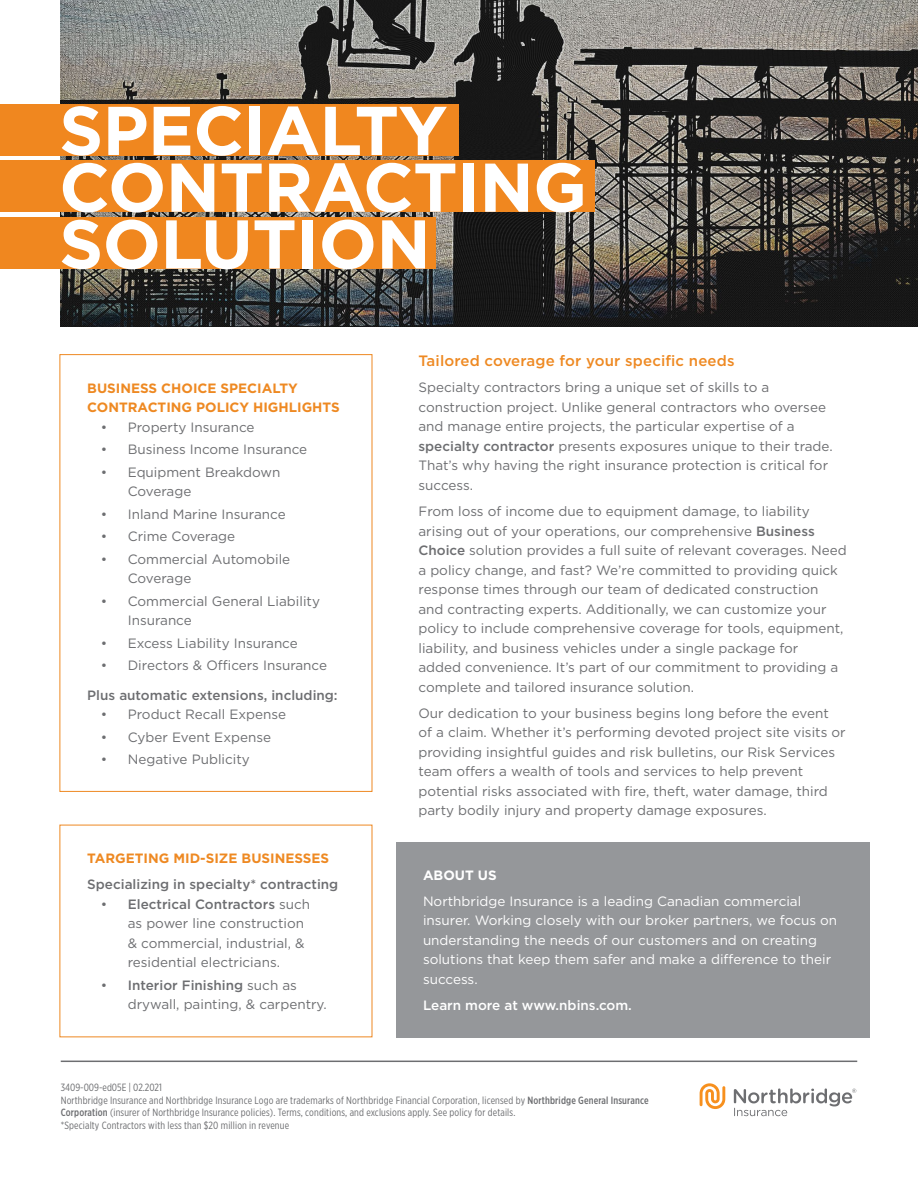
<style>
.page{position:relative;width:918px;height:1188px;background:#fff}
.page>*{position:absolute;margin:0;border:0;box-sizing:border-box;transform-origin:0 0}
.Cover_Title_-_Main{font:700 68.85px "Gotham";letter-spacing:-.01em;color:#fff}
.Body_Text{font:500 15px "Gotham";letter-spacing:.01em;color:#ee8922}
.Body_Text-2{font:13.5px/19.5px "Gotham";color:#6d6e71}
.Bullet_Points{font:13.5px/19.5px "Gotham";color:#6d6e71}
.Body_Text-3{font:13.5px/19.5px "Gotham";color:#fff}
.body-heading-allcaps{font:700 13.5px/19.5px "Gotham";color:#ee8922}
.Body-subhead{font:500 13.5px "Gotham";color:#6d6e71}
.Body_Text-4{font:500 13.5px "Gotham";color:#fff}
.body-heading-allcaps-2{font:700 13.5px "Gotham";color:#fff}
.t1{font:10.5px/12.6px "Gotham X Narrow";letter-spacing:.015em;color:#6d6e71}
.s1{font-weight:500}
</style>
<div class="page">
<img style="left:61px;top:0;width:857px;height:327px">
<div style="left:60px;top:354px;width:312px;height:438px;border:1px solid #ee8922"></div>
<div style="left:396px;top:842px;width:473px;height:195px;background:#95979a"></div>
<div style="left:0;top:104px;width:459px;height:52px;background:#f0871f"></div>
<div style="left:0;top:161px;width:595px;height:51px;background:#f0871f"></div>
<div style="left:0;top:217px;width:435px;height:51px;background:#f0871f"></div>
<hr style="left:61px;top:1061px;width:796px;height:1px;background:#6d6e71">
<svg style="left:700px;top:1083px;width:25px;height:26px"></svg>
<svg style="left:734px;top:1088px;width:122px;height:28px"></svg>
<h1 class="Cover_Title_-_Main" style="left:59px;top:85px;width:390px">SPECIALTY</h1>
<h1 class="Cover_Title_-_Main" style="left:59px;top:142px;width:529px">CONTRACTING</h1>
<h1 class="Cover_Title_-_Main" style="left:59px;top:199px;width:373px">SOLUTION</h1>
<p class="body-heading-allcaps" style="left:87px;top:378px;width:254px">BUSINESS CHOICE SPECIALTY<br>CONTRACTING POLICY HIGHLIGHTS</p>
<p class="Bullet_Points" style="left:101px;top:417px;width:155px">• Property Insurance</p>
<p class="Bullet_Points" style="left:101px;top:439px;width:208px">• Business Income Insurance</p>
<p class="Bullet_Points" style="left:128px;top:462px;width:154px;text-indent:-27px">• Equipment Breakdown<br>Coverage</p>
<p class="Bullet_Points" style="left:101px;top:504px;width:186px">• Inland Marine Insurance</p>
<p class="Bullet_Points" style="left:101px;top:526px;width:136px">• Crime Coverage</p>
<p class="Bullet_Points" style="left:128px;top:549px;width:164px;text-indent:-27px">• Commercial Automobile<br>Coverage</p>
<p class="Bullet_Points" style="left:128px;top:591px;width:194px;text-indent:-27px">• Commercial General Liability<br>Insurance</p>
<p class="Bullet_Points" style="left:101px;top:633px;width:199px">• Excess Liability Insurance</p>
<p class="Bullet_Points" style="left:101px;top:655px;width:228px">• Directors &amp; Officers Insurance</p>
<h2 class="Body-subhead" style="left:87px;top:686px;width:252px">Plus automatic extensions, including:</h2>
<p class="Bullet_Points" style="left:101px;top:704px;width:187px">• Product Recall Expense</p>
<p class="Bullet_Points" style="left:101px;top:727px;width:172px">• Cyber Event Expense</p>
<p class="Bullet_Points" style="left:101px;top:749px;width:151px">• Negative Publicity</p>
<p class="body-heading-allcaps" style="left:87px;top:849px;width:243px">TARGETING MID-SIZE BUSINESSES</p>
<h3 class="Body-subhead" style="left:87px;top:876px;width:253px">Specializing in specialty* contracting</h3>
<p class="Bullet_Points" style="left:128px;top:894px;width:184px;text-indent:-27px">• <span class="s1">Electrical Contractors</span> such as power line construction &amp; commercial, industrial, &amp; residential electricians.</p>
<p class="Bullet_Points" style="left:128px;top:975px;width:200px;text-indent:-27px">• <span class="s1">Interior Finishing</span> such as drywall, painting, &amp; carpentry.</p>
<p class="Body_Text" style="left:418px;top:351px;width:318px">Tailored coverage for your specific needs</p>
<p class="Body_Text-2" style="left:418px;top:378px;width:416px">Specialty contractors bring a unique set of skills to a construction project. Unlike general contractors who oversee and manage entire projects, the particular expertise of a <span class="s1">specialty contractor</span> presents exposures unique to their trade.<br>That’s why having the right insurance protection is critical for success.</p>
<p class="Body_Text-2" style="left:418px;top:501px;width:430px">From loss of income due to equipment damage, to liability arising out of your operations, our comprehensive <span class="s1">Business Choice</span> solution provides a full suite of relevant coverages. Need a policy change, and fast? We’re committed to providing quick response times through our team of dedicated construction and contracting experts. Additionally, we can customize your policy to include comprehensive coverage for tools, equipment, liability, and business vehicles under a single package for<br>added convenience. It’s part of our commitment to providing a complete and tailored insurance solution.</p>
<p class="Body_Text-2" style="left:418px;top:703px;width:429px">Our dedication to your business begins long before the event of a claim. Whether it’s performing devoted project site visits or providing insightful guides and risk bulletins, our Risk Services team offers a wealth of tools and services to help prevent potential risks associated with fire, theft, water damage, third party bodily injury and property damage exposures.</p>
<p class="body-heading-allcaps-2" style="left:423px;top:866px;width:75px">ABOUT US</p>
<p class="Body_Text-3" style="left:423px;top:891px;width:416px">Northbridge Insurance is a leading Canadian commercial insurer. Working closely with our broker partners, we focus on understanding the needs of our customers and on creating solutions that keep them safer and make a difference to their success.</p>
<p class="Body_Text-4" style="left:423px;top:997px;width:210px">Learn more at www.nbins.com.</p>
<p class="t1" style="left:61px;top:1081px;width:589px">3409-009-ed05E | 02.2021<br>Northbridge Insurance and Northbridge Insurance Logo are trademarks of Northbridge Financial Corporation, licensed by <span class="s1">Northbridge General Insurance Corporation</span> (insurer of Northbridge Insurance policies). Terms, conditions, and exclusions apply. See policy for details.<br>*Specialty Contractors with less than $20 million in revenue</p>
</div>
